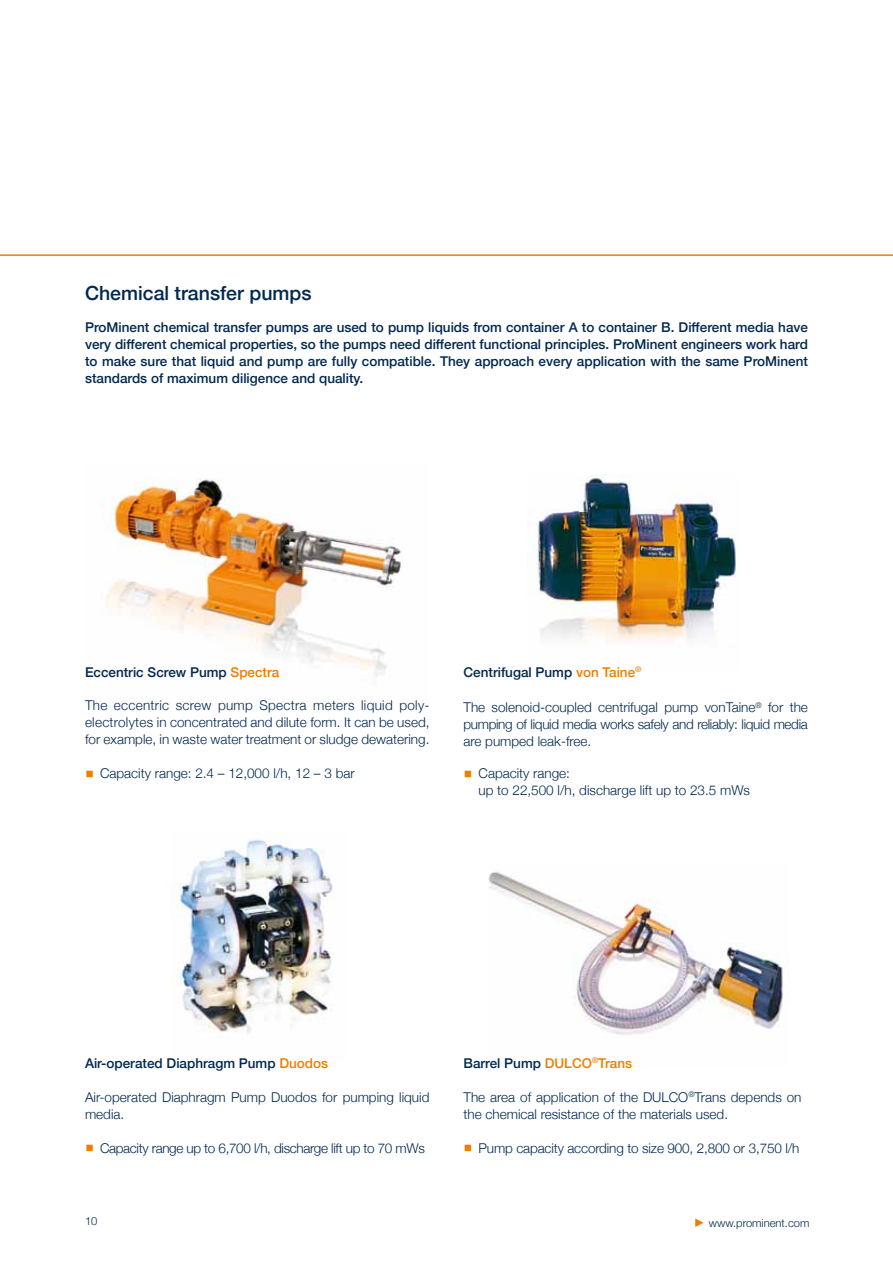
<style>
.page{position:relative;width:893px;height:1263px;background:#fff}
.page>*{position:absolute;margin:0;border:0;box-sizing:border-box;transform-origin:0 0}
.t1{font:500 19.5px "Helvetica Neue";color:#002851}
.t2{font:300 13.5px/17px "Helvetica Neue";color:#002851}
.t3{font:500 13.5px/17px "Helvetica Neue";color:#002851;text-align:justify}
.t4{font:300 13.5px "Helvetica Neue";letter-spacing:-.025em;color:#002851}
.t5{font:300 11.25px "Helvetica Neue";color:#002851}
.s1{color:#ef7d00}
</style>
<div class="page">
<svg style="left:695px;top:1218px;width:9px;height:9px"></svg>
<img style="left:104px;top:478px;width:299px;height:199px">
<img style="left:527px;top:475px;width:209px;height:167px">
<hr style="left:0;top:254px;width:893px;height:2px;background:#ef7d00">
<img style="left:488px;top:872px;width:295px;height:163px">
<img style="left:177px;top:831px;width:156px;height:202px">
<h1 class="t1" style="left:85px;top:277px;width:228px">Chemical transfer pumps</h1>
<p class="t3" style="left:85px;top:318px;width:724px">ProMinent chemical transfer pumps are used to pump liquids from container A to container B. Different media have very different chemical properties, so the pumps need different functional principles. ProMinent engineers work hard to make sure that liquid and pump are fully compatible. They approach every application with the same ProMinent standards of maximum diligence and quality.</p>
<p class="t3" style="left:85px;top:662px;width:196px">Eccentric Screw Pump <span class="s1">Spectra</span></p>
<p class="t2" style="left:85px;top:696px;width:346px;text-align:justify">The eccentric screw pump Spectra meters liquid poly&shy;electrolytes in concentrated and dilute form. It can be used, for example, in waste water treatment or sludge dewatering.</p>
<p class="t2" style="left:85px;top:764px;width:271px"><span class="s1">○</span> Capacity range: 2.4 – 12,000 l/h, 12 – 3 bar</p>
<p class="t3" style="left:463px;top:662px;width:179px">Centrifugal Pump <span class="s1">von Taine</span><sup>®</sup></p>
<p class="t2" style="left:463px;top:698px;width:346px;text-align:justify">The solenoid-coupled centrifugal pump vonTaine<sup>®</sup> for the pumping of liquid media works safely and reliably: liquid media are pumped leak-free.</p>
<p class="t2" style="left:478px;top:764px;width:273px;text-indent:-15px"><span class="s1">○</span> Capacity range:<br>up to 22,500 l/h, discharge lift up to 23.5 mWs</p>
<p class="t3" style="left:85px;top:1053px;width:245px">Air-operated Diaphragm Pump <span class="s1">Duodos</span></p>
<p class="t2" style="left:85px;top:1087px;width:346px">Air-operated Diaphragm Pump Duodos for pumping liquid media.</p>
<p class="t4" style="left:85px;top:1137px;width:341px"><span class="s1">○</span> Capacity range up to 6,700 l/h, discharge lift up to 70 mWs</p>
<p class="t3" style="left:463px;top:1053px;width:170px">Barrel Pump <span class="s1">DULCO</span><sup>®</sup><span class="s1">Trans</span></p>
<p class="t2" style="left:463px;top:1087px;width:340px">The area of application of the DULCO<sup>®</sup>Trans depends on the chemical resistance of the materials used.</p>
<p class="t2" style="left:463px;top:1138px;width:337px"><span class="s1">○</span> Pump capacity according to size 900, 2,800 or 3,750 l/h</p>
<p class="t5" style="left:85px;top:1212px;width:14px">10</p>
<p class="t5" style="left:709px;top:1214px;width:102px">www.prominent.com</p>
</div>
